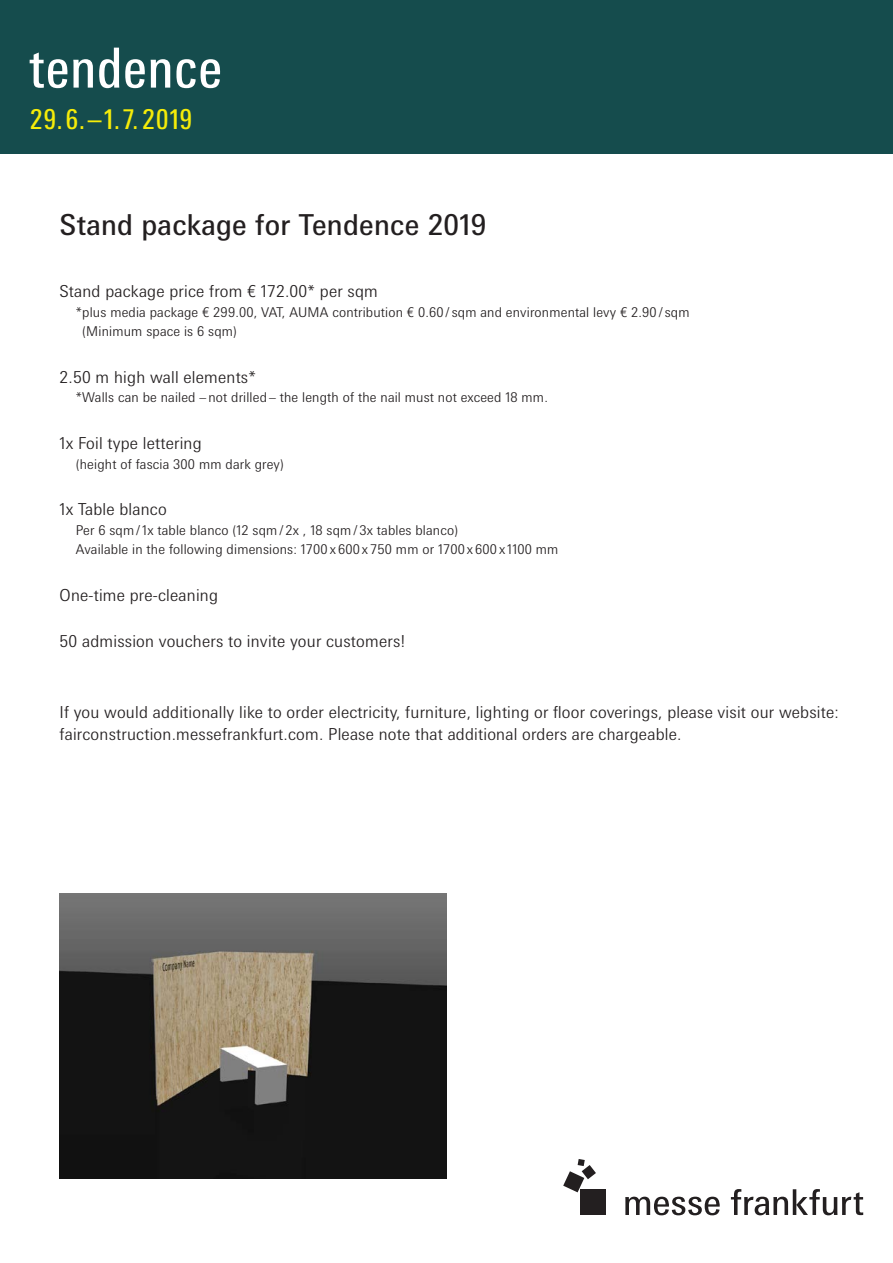
<style>
.page{position:relative;width:893px;height:1263px;background:#fff}
.page>*{position:absolute;margin:0;border:0;box-sizing:border-box;transform-origin:0 0}
.t1{font:28.8px "Messe Univers";letter-spacing:.01em;color:#231f20}
.t2{font:condensed 27.75px "Messe Univers";letter-spacing:.025em;color:#f5ec09}
.t3{font:300 16.5px/22.5px "Messe Univers";letter-spacing:.01em;color:#231f20}
.t4{font:300 13.5px/19.5px "Messe Univers";letter-spacing:.01em;color:#231f20}
</style>
<div class="page">
<div style="left:580px;top:1189px;width:26px;height:26px;background:#231f20"></div>
<svg style="left:563px;top:1159px;width:33px;height:33px"></svg>
<svg style="left:625px;top:1197px;width:95px;height:18px"></svg>
<svg style="left:731px;top:1189px;width:132px;height:26px"></svg>
<div style="left:0;top:0;width:893px;height:153px;background:#154c4d"></div>
<svg style="left:30px;top:52px;width:63px;height:36px"></svg>
<svg style="left:99px;top:48px;width:20px;height:40px"></svg>
<svg style="left:125px;top:59px;width:20px;height:29px"></svg>
<svg style="left:151px;top:59px;width:19px;height:29px"></svg>
<svg style="left:176px;top:59px;width:44px;height:29px"></svg>
<img style="left:60px;top:893px;width:386px;height:286px">
<h2 class="t2" style="left:30px;top:102px;width:164px">29.6.–1.7.2019</h2>
<h1 class="t1" style="left:60px;top:207px;width:428px">Stand package for Tendence 2019</h1>
<p class="t3" style="left:60px;top:280px;width:320px">Stand package price from € 172.00* per sqm</p>
<p class="t4" style="left:82px;top:302px;width:609px;text-indent:-6px">*plus media package € 299.00, VAT, AUMA contribution € 0.60 / sqm and environmental levy € 2.90 / sqm (Minimum space is 6 sqm)</p>
<p class="t3" style="left:60px;top:366px;width:198px">2.50 m high wall elements*</p>
<p class="t4" style="left:76px;top:388px;width:473px">*Walls can be nailed – not drilled – the length of the nail must not exceed 18 mm.</p>
<p class="t3" style="left:60px;top:432px;width:144px">1x Foil type lettering</p>
<p class="t4" style="left:76px;top:454px;width:209px">(height of fascia 300 mm dark grey)</p>
<p class="t3" style="left:60px;top:498px;width:109px">1x Table blanco</p>
<p class="t4" style="left:76px;top:520px;width:484px">Per 6 sqm /1x table blanco (12 sqm / 2x , 18 sqm / 3x tables blanco)<br>Available in the following dimensions: 1700 x 600 x 750 mm or 1700 x 600 x 1100 mm</p>
<p class="t3" style="left:60px;top:583px;width:160px">One-time pre-cleaning</p>
<p class="t3" style="left:60px;top:630px;width:348px">50 admission vouchers to invite your customers!</p>
<p class="t3" style="left:60px;top:700px;width:781px">If you would additionally like to order electricity, furniture, lighting or floor coverings, please visit our website: fairconstruction.messefrankfurt.com. Please note that additional orders are chargeable.</p>
</div>
